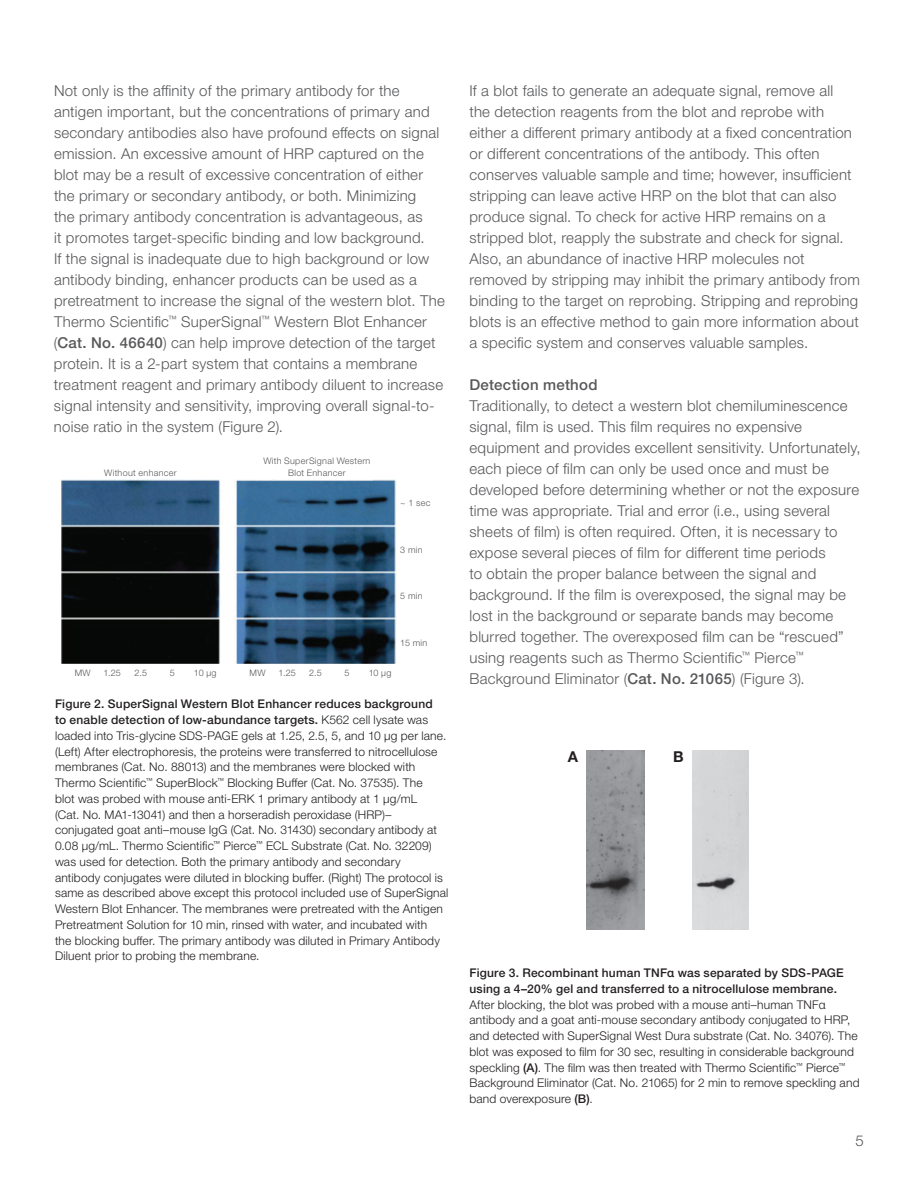
<style>
.page{position:relative;width:918px;height:1188px;background:#fff}
.page>*{position:absolute;margin:0;border:0;box-sizing:border-box;transform-origin:0 0}
.t1{font:300 15px/21px "Helvetica Neue LTW1 G";letter-spacing:.015em;color:#57585a}
.t2{font:500 15px "Helvetica Neue LTW1 G";letter-spacing:.02em;color:#57585a}
.t3{font:700 15px "Helvetica Neue LTW1 G";color:#231f20}
.t4{font:300 12px/15.8px "Helvetica Neue LTW1 G";letter-spacing:.015em;color:#231f20}
.t5{font:500 12px/15.8px "Helvetica Neue LTW1 G";letter-spacing:.02em;color:#231f20}
.t6{font:300 9px/12px "Helvetica Neue LTW1 G";letter-spacing:.035em;color:#57585a;text-align:center}
.s1{font-weight:500}
</style>
<div class="page">
<img style="left:587px;top:751px;width:58px;height:179px">
<div style="left:692px;top:751px;width:56px;height:179px;background:#d4d5d7"></div>
<img style="left:62px;top:480px;width:334px;height:184px">
<p class="t1" style="left:54px;top:80px;width:392px">Not only is the affinity of the primary antibody for the antigen important, but the concentrations of primary and secondary antibodies also have profound effects on signal emission. An excessive amount of HRP captured on the blot may be a result of excessive concentration of either the primary or secondary antibody, or both. Minimizing<br>the primary antibody concentration is advantageous, as<br>it promotes target-specific binding and low background.<br>If the signal is inadequate due to high background or low antibody binding, enhancer products can be used as a pretreatment to increase the signal of the western blot. The Thermo Scientific<sup>™</sup> SuperSignal<sup>™</sup> Western Blot Enhancer (<span class="s1">Cat. No. 46640</span>) can help improve detection of the target protein. It is a 2-part system that contains a membrane treatment reagent and primary antibody diluent to increase signal intensity and sensitivity, improving overall signal-to&shy;noise ratio in the system (Figure 2).</p>
<p class="t1" style="left:469px;top:80px;width:392px">If a blot fails to generate an adequate signal, remove all<br>the detection reagents from the blot and reprobe with either a different primary antibody at a fixed concentration or different concentrations of the antibody. This often conserves valuable sample and time; however, insufficient stripping can leave active HRP on the blot that can also produce signal. To check for active HRP remains on a stripped blot, reapply the substrate and check for signal.<br>Also, an abundance of inactive HRP molecules not removed by stripping may inhibit the primary antibody from binding to the target on reprobing. Stripping and reprobing blots is an effective method to gain more information about a specific system and conserves valuable samples.</p>
<p class="t2" style="left:469px;top:376px;width:130px">Detection method</p>
<p class="t1" style="left:469px;top:395px;width:393px">Traditionally, to detect a western blot chemiluminescence signal, film is used. This film requires no expensive equipment and provides excellent sensitivity. Unfortunately, each piece of film can only be used once and must be developed before determining whether or not the exposure time was appropriate. Trial and error (i.e., using several sheets of film) is often required. Often, it is necessary to expose several pieces of film for different time periods<br>to obtain the proper balance between the signal and background. If the film is overexposed, the signal may be lost in the background or separate bands may become blurred together. The overexposed film can be “rescued” using reagents such as Thermo Scientific<sup>™</sup> Pierce<sup>™ </sup>Background Eliminator (<span class="s1">Cat. No. 21065</span>) (Figure 3).</p>
<p class="t6" style="left:263px;top:454px;width:109px">With SuperSignal Western<br>Blot Enhancer</p>
<p class="t6" style="left:104px;top:466px;width:74px">Without enhancer</p>
<p class="t6" style="left:400px;top:497px;width:32px">~ 1 sec</p>
<p class="t6" style="left:400px;top:543px;width:24px">3 min</p>
<p class="t6" style="left:400px;top:590px;width:24px">5 min</p>
<p class="t6" style="left:400px;top:636px;width:28px">15 min</p>
<p class="t6" style="left:75px;top:666px;width:17px">MW</p>
<p class="t6" style="left:104px;top:666px;width:19px">1.25</p>
<p class="t6" style="left:134px;top:666px;width:14px">2.5</p>
<p class="t6" style="left:170px;top:666px;width:7px">5</p>
<p class="t6" style="left:194px;top:666px;width:24px">10 µg</p>
<p class="t6" style="left:250px;top:666px;width:17px">MW</p>
<p class="t6" style="left:278px;top:666px;width:19px">1.25</p>
<p class="t6" style="left:309px;top:666px;width:14px">2.5</p>
<p class="t6" style="left:345px;top:666px;width:7px">5</p>
<p class="t6" style="left:369px;top:666px;width:24px">10 µg</p>
<p class="t4" style="left:55px;top:696px;width:395px"><span class="s1">Figure 2. SuperSignal Western Blot Enhancer reduces background<br>to enable detection of low-abundance targets.</span> K562 cell lysate was loaded into Tris-glycine SDS-PAGE gels at 1.25, 2.5, 5, and 10 µg per lane. (Left) After electrophoresis, the proteins were transferred to nitrocellulose membranes (Cat. No. 88013) and the membranes were blocked with Thermo Scientific<sup>™</sup> SuperBlock<sup>™</sup> Blocking Buffer (Cat. No. 37535). The<br>blot was probed with mouse anti-ERK 1 primary antibody at 1 µg/mL<br>(Cat. No. MA1-13041) and then a horseradish peroxidase (HRP)– conjugated goat anti–mouse IgG (Cat. No. 31430) secondary antibody at 0.08 µg/mL. Thermo Scientific<sup>™</sup> Pierce<sup>™</sup> ECL Substrate (Cat. No. 32209) was used for detection. Both the primary antibody and secondary antibody conjugates were diluted in blocking buffer. (Right) The protocol is same as described above except this protocol included use of SuperSignal Western Blot Enhancer. The membranes were pretreated with the Antigen Pretreatment Solution for 10 min, rinsed with water, and incubated with<br>the blocking buffer. The primary antibody was diluted in Primary Antibody Diluent prior to probing the membrane.</p>
<p class="t3" style="left:568px;top:748px;width:12px">A</p>
<p class="t3" style="left:673px;top:748px;width:12px">B</p>
<p class="t5" style="left:470px;top:965px;width:376px">Figure 3. Recombinant human TNFα was separated by SDS-PAGE using a 4–20% gel and transferred to a nitrocellulose membrane.</p>
<p class="t4" style="left:469px;top:996px;width:392px">After blocking, the blot was probed with a mouse anti–human TNFα antibody and a goat anti-mouse secondary antibody conjugated to HRP, and detected with SuperSignal West Dura substrate (Cat. No. 34076). The blot was exposed to film for 30 sec, resulting in considerable background speckling <span class="s1">(A)</span>. The film was then treated with Thermo Scientific<sup>™</sup> Pierce<sup>™ </sup>Background Eliminator (Cat. No. 21065) for 2 min to remove speckling and band overexposure <span class="s1">(B)</span>.</p>
<p class="t1" style="left:856px;top:1130px;width:10px">5</p>
</div>
